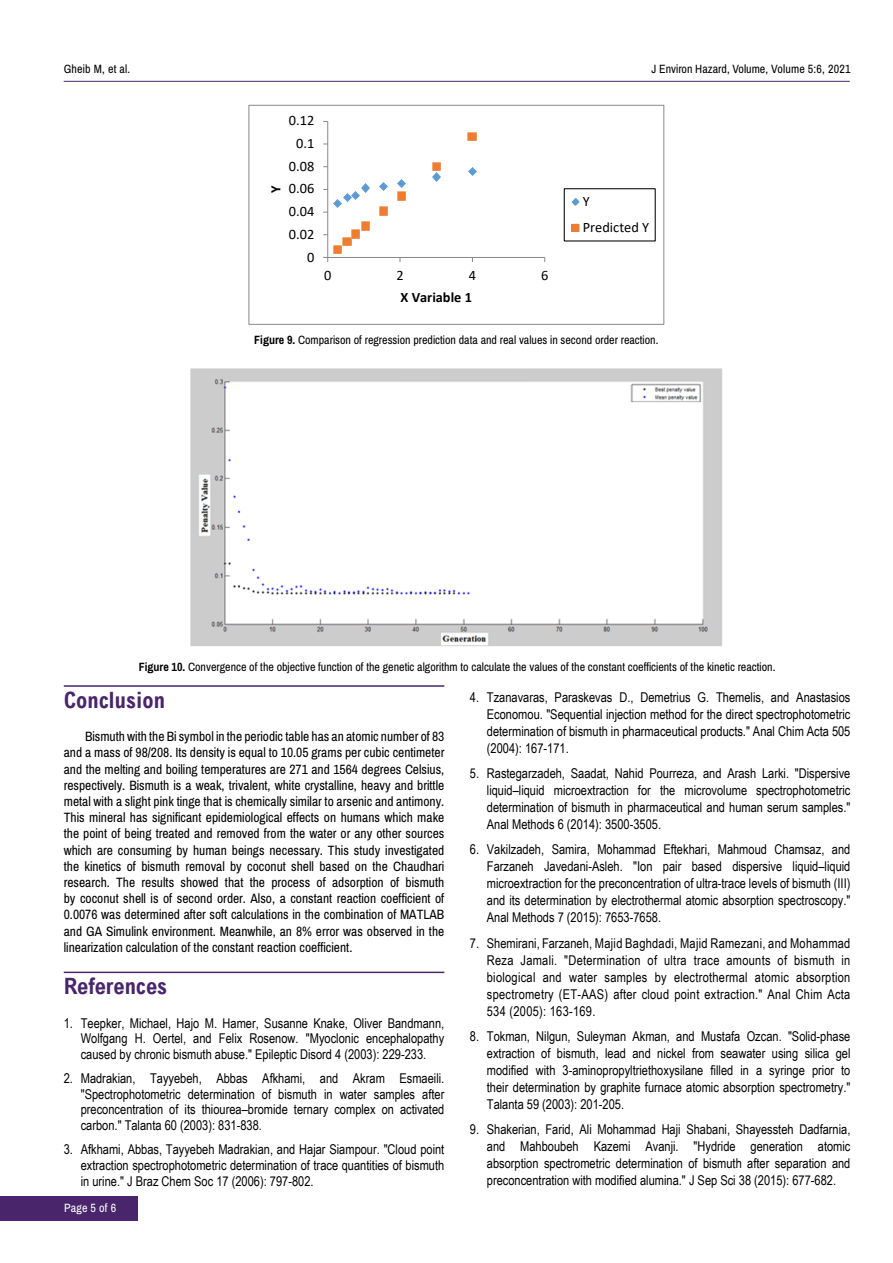
<style>
.page{position:relative;width:893px;height:1263px;background:#fff}
.page>*{position:absolute;margin:0;border:0;box-sizing:border-box;transform-origin:0 0}
.t1{font:700 condensed 22.5px "Arial";color:#49266c}
.t2{font:14.4px/26.1px "Calibri";letter-spacing:.005em;color:#000}
.t3{font:700 14.4px "Calibri";color:#000}
.t4{font:13.5px/17px "Arial Narrow";color:#000;text-align:justify}
.t5{font:13.5px/16.2px "Archivo Narrow";color:#000;text-align:justify}
.t6{font:12px "Archivo Narrow";color:#000}
.t7{font:12px "Archivo Narrow";letter-spacing:.015em;color:#fff}
.s1{font-weight:700}
</style>
<div class="page">
<hr style="left:64px;top:81px;width:786px;height:1px;background:#49266c">
<div style="left:0;top:1196px;width:137px;height:24px;background:#49266c"></div>
<hr style="left:327px;top:121px;width:1px;height:136px;background:#898989">
<hr style="left:328px;top:257px;width:217px;height:1px;background:#898989">
<svg style="left:334px;top:184px;width:35px;height:24px"></svg>
<svg style="left:379px;top:183px;width:8px;height:8px"></svg>
<svg style="left:468px;top:167px;width:8px;height:9px"></svg>
<svg style="left:323px;top:222px;width:46px;height:40px"></svg>
<svg style="left:379px;top:207px;width:8px;height:8px"></svg>
<svg style="left:397px;top:179px;width:8px;height:21px"></svg>
<svg style="left:432px;top:163px;width:8px;height:18px"></svg>
<svg style="left:468px;top:133px;width:8px;height:8px"></svg>
<div style="left:564px;top:188px;width:92px;height:53px;border:1px solid #000"></div>
<svg style="left:571px;top:198px;width:9px;height:8px"></svg>
<div style="left:572px;top:224px;width:7px;height:7px;background:#ed7d31"></div>
<div style="left:571px;top:224px;width:8px;height:8px;border:1px solid #ed7d31"></div>
<div style="left:249px;top:105px;width:415px;height:220px;border:1px solid #898989"></div>
<img style="left:190px;top:368px;width:532px;height:278px">
<hr style="left:64px;top:685px;width:380px;height:2px;background:#49266c">
<hr style="left:64px;top:971px;width:380px;height:2px;background:#49266c">
<p class="t6" style="left:64px;top:61px;width:68px">Gheib M, et al.</p>
<p class="t6" style="left:651px;top:61px;width:201px">J Environ Hazard, Volume, Volume 5:6, 2021</p>
<p class="t2" style="left:289px;top:107px;width:27px">0.12</p>
<p class="t2" style="left:296px;top:130px;width:20px">0.1</p>
<p class="t3" style="left:266px;top:193px;width:9px;rotate:-90deg">Y</p>
<p class="t2" style="left:289px;top:153px;width:27px">0.08</p>
<p class="t2" style="left:289px;top:175px;width:27px">0.06</p>
<p class="t2" style="left:289px;top:198px;width:27px">0.04</p>
<p class="t2" style="left:289px;top:221px;width:27px">0.02</p>
<p class="t2" style="left:307px;top:243px;width:9px">0</p>
<p class="t2" style="left:324px;top:262px;width:9px">0</p>
<p class="t2" style="left:396px;top:262px;width:9px">2</p>
<p class="t2" style="left:469px;top:262px;width:9px">4</p>
<p class="t2" style="left:541px;top:262px;width:9px">6</p>
<p class="t3" style="left:400px;top:287px;width:73px">X Variable 1</p>
<p class="t2" style="left:583px;top:188px;width:68px">Y<br>Predicted Y</p>
<p class="t6" style="left:254px;top:333px;width:406px"><span class="s1">Figure 9.</span> Comparison of regression prediction data and real values in second order reaction.</p>
<p class="t6" style="left:139px;top:659px;width:638px"><span class="s1">Figure 10.</span> Convergence of the objective function of the genetic algorithm to calculate the values of the constant coefficients of the kinetic reaction.</p>
<h1 class="t1" style="left:64px;top:687px;width:103px">Conclusion</h1>
<p class="t5" style="left:64px;top:729px;width:382px;text-indent:21px">Bismuth with the Bi symbol in the periodic table has an atomic number of 83 and a mass of 98/208. Its density is equal to 10.05 grams per cubic centimeter and the melting and boiling temperatures are 271 and 1564 degrees Celsius, respectively. Bismuth is a weak, trivalent, white crystalline, heavy and brittle metal with a slight pink tinge that is chemically similar to arsenic and antimony.<br>This mineral has significant epidemiological effects on humans which make the point of being treated and removed from the water or any other sources which are consuming by human beings necessary. This study investigated the kinetics of bismuth removal by coconut shell based on the Chaudhari research. The results showed that the process of adsorption of bismuth by coconut shell is of second order. Also, a constant reaction coefficient of 0.0076 was determined after soft calculations in the combination of MATLAB and GA Simulink environment. Meanwhile, an 8% error was observed in the linearization calculation of the constant reaction coefficient.</p>
<h1 class="t1" style="left:64px;top:974px;width:105px">References</h1>
<p class="t4" style="left:81px;top:1014px;width:365px;line-height:15.6px;text-indent:-17px">1. Teepker, Michael, Hajo M. Hamer, Susanne Knake, Oliver Bandmann, Wolfgang H. Oertel, and Felix Rosenow. "Myoclonic encephalopathy caused by chronic bismuth abuse." Epileptic Disord 4 (2003): 229-233.</p>
<p class="t4" style="left:81px;top:1070px;width:365px;line-height:15.6px;text-indent:-17px">2. Madrakian, Tayyebeh, Abbas Afkhami, and Akram Esmaeili. "Spectrophotometric determination of bismuth in water samples after preconcentration of its thiourea–bromide ternary complex on activated carbon." Talanta 60 (2003): 831-838.</p>
<p class="t4" style="left:81px;top:1140px;width:365px;line-height:16.2px;text-indent:-17px">3. Afkhami, Abbas, Tayyebeh Madrakian, and Hajar Siampour. "Cloud point extraction spectrophotometric determination of trace quantities of bismuth in urine." J Braz Chem Soc 17 (2006): 797-802.</p>
<p class="t4" style="left:487px;top:688px;width:365px;text-indent:-17px">4. Tzanavaras, Paraskevas D., Demetrius G. Themelis, and Anastasios Economou. "Sequential injection method for the direct spectrophotometric determination of bismuth in pharmaceutical products." Anal Chim Acta 505 (2004): 167-171.</p>
<p class="t4" style="left:487px;top:764px;width:365px;text-indent:-17px">5. Rastegarzadeh, Saadat, Nahid Pourreza, and Arash Larki. "Dispersive liquid–liquid microextraction for the microvolume spectrophotometric determination of bismuth in pharmaceutical and human serum samples." Anal Methods 6 (2014): 3500-3505.</p>
<p class="t4" style="left:487px;top:841px;width:365px;text-indent:-17px">6. Vakilzadeh, Samira, Mohammad Eftekhari, Mahmoud Chamsaz, and Farzaneh Javedani-Asleh. "Ion pair based dispersive liquid–liquid microextraction for the preconcentration of ultra-trace levels of bismuth (III) and its determination by electrothermal atomic absorption spectroscopy." Anal Methods 7 (2015): 7653-7658.</p>
<p class="t4" style="left:487px;top:934px;width:365px;text-indent:-17px">7. Shemirani, Farzaneh, Majid Baghdadi, Majid Ramezani, and Mohammad Reza Jamali. "Determination of ultra trace amounts of bismuth in biological and water samples by electrothermal atomic absorption spectrometry (ET-AAS) after cloud point extraction." Anal Chim Acta 534 (2005): 163-169.</p>
<p class="t4" style="left:487px;top:1027px;width:365px;text-indent:-17px">8. Tokman, Nilgun, Suleyman Akman, and Mustafa Ozcan. "Solid-phase extraction of bismuth, lead and nickel from seawater using silica gel modified with 3-aminopropyltriethoxysilane filled in a syringe prior to their determination by graphite furnace atomic absorption spectrometry." Talanta 59 (2003): 201-205.</p>
<p class="t4" style="left:487px;top:1120px;width:365px;text-indent:-17px">9. Shakerian, Farid, Ali Mohammad Haji Shabani, Shayessteh Dadfarnia, and Mahboubeh Kazemi Avanji. "Hydride generation atomic absorption spectrometric determination of bismuth after separation and preconcentration with modified alumina." J Sep Sci 38 (2015): 677-682.</p>
<p class="t7" style="left:64px;top:1201px;width:54px">Page 5 of 6</p>
</div>
